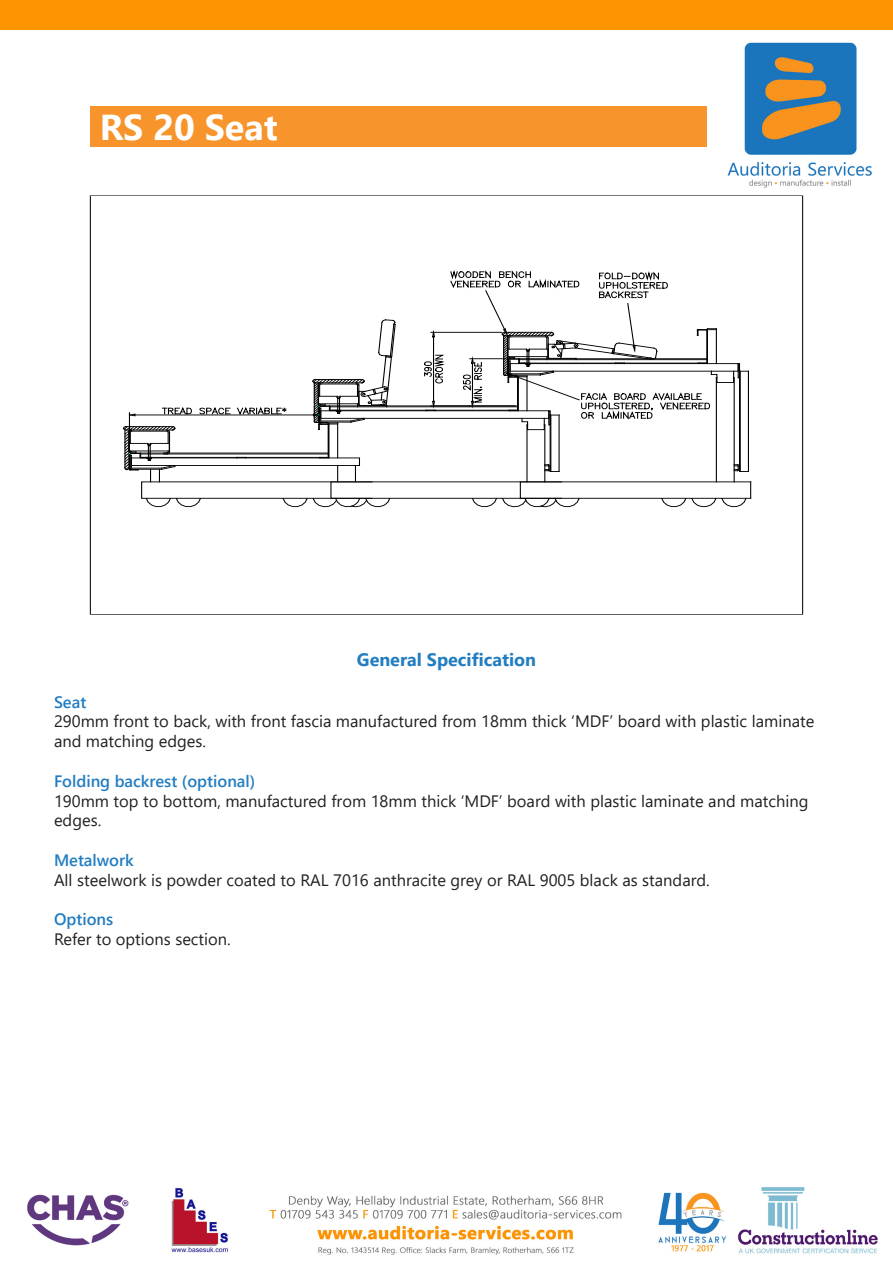
<style>
.page{position:relative;width:893px;height:1263px;background:#fff}
.page>*{position:absolute;margin:0;border:0;box-sizing:border-box;transform-origin:0 0}
.t1{font:700 36px "Segoe UI";color:#fff}
.t2{font:700 18px "Segoe UI";color:#227dc1}
.t3{font:16.5px/19.8px "Segoe UI";color:#231f20}
.t4{font:600 16.5px "Segoe UI";color:#227dc1}
</style>
<div class="page">
<img style="left:0;top:0;width:893px;height:213px">
<img style="left:27px;top:1187px;width:851px;height:68px">
<div style="left:90px;top:106px;width:616px;height:41px;background:#f7942b"></div>
<svg style="left:91px;top:197px;width:711px;height:311px"></svg>
<p class="t1" style="left:100px;top:93px;width:180px">RS 20 Seat</p>
<p class="t2" style="left:357px;top:643px;width:181px">General Specification</p>
<p class="t4" style="left:54px;top:686px;width:34px">Seat</p>
<p class="t3" style="left:54px;top:710px;width:762px">290mm front to back, with front fascia manufactured from 18mm thick ‘MDF’ board with plastic laminate and matching edges.</p>
<p class="t4" style="left:54px;top:765px;width:203px">Folding backrest (optional)</p>
<p class="t3" style="left:54px;top:789px;width:756px">190mm top to bottom, manufactured from 18mm thick ‘MDF’ board with plastic laminate and matching edges.</p>
<p class="t4" style="left:54px;top:845px;width:81px">Metalwork</p>
<p class="t3" style="left:54px;top:869px;width:657px">All steelwork is powder coated to RAL 7016 anthracite grey or RAL 9005 black as standard.</p>
<p class="t4" style="left:54px;top:904px;width:61px">Options</p>
<p class="t3" style="left:54px;top:928px;width:178px">Refer to options section.</p>
</div>
